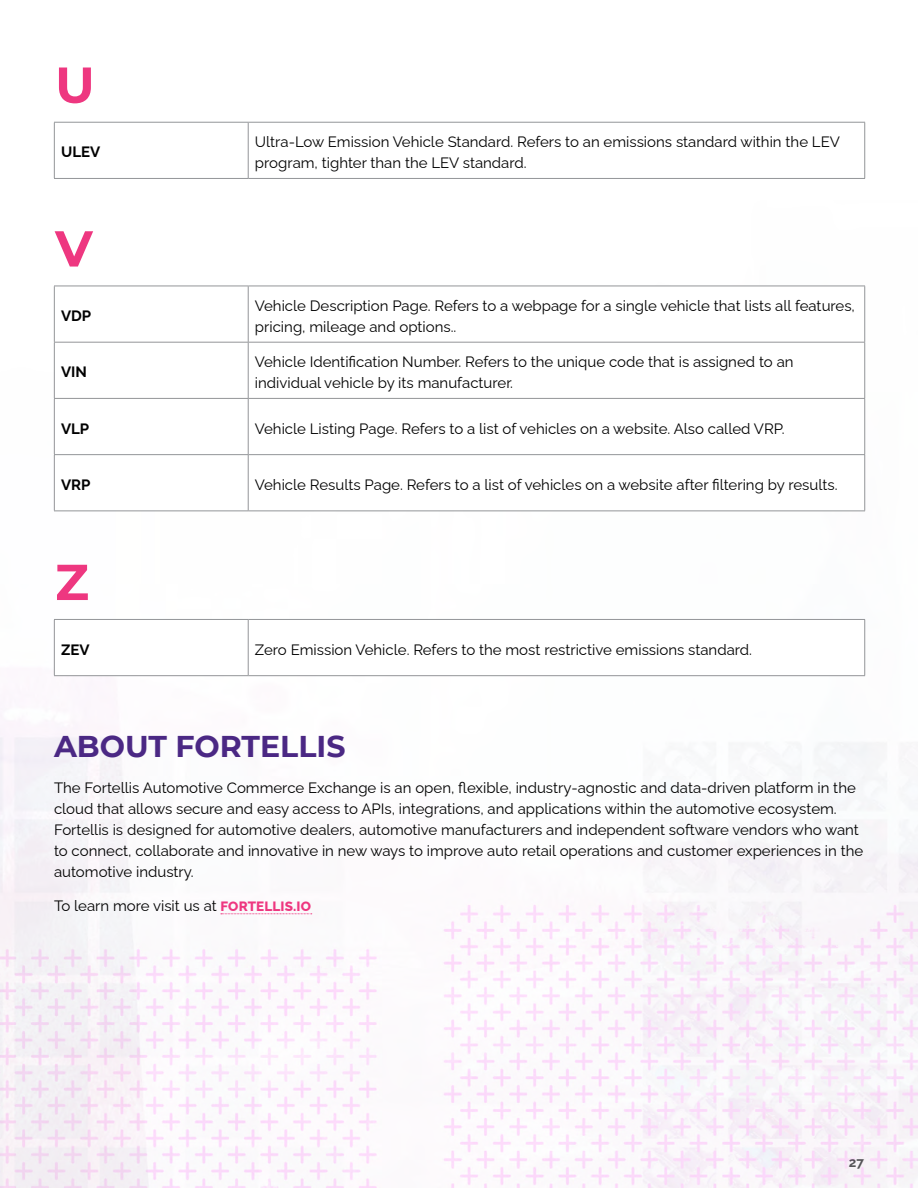
<style>
.page{position:relative;width:918px;height:1188px;background:#fff}
.page>*{position:absolute;margin:0;border:0;box-sizing:border-box;transform-origin:0 0}
.t1{font:700 50.4px "Montserrat";color:#ee3780}
.t2{font:700 30px "Montserrat";color:#4b2884}
.t3{font:15px/21px "Raleway";color:#000}
.t4{font:700 15px "Raleway";color:#000}
.t5{font:700 13.5px "Raleway";color:#58595b}
.s1{font-weight:800;font-size:13.5px;color:#ee3780}
</style>
<div class="page">
<img style="left:0;top:285px;width:918px;height:903px">
<hr style="left:54px;top:122px;width:194px;height:1px;background:#939598">
<hr style="left:54px;top:123px;width:1px;height:55px;background:#939598">
<hr style="left:248px;top:122px;width:617px;height:1px;background:#939598">
<hr style="left:248px;top:123px;width:1px;height:55px;background:#939598">
<hr style="left:864px;top:123px;width:1px;height:55px;background:#939598">
<hr style="left:54px;top:178px;width:194px;height:1px;background:#939598">
<hr style="left:248px;top:178px;width:617px;height:1px;background:#939598">
<svg style="left:55px;top:287px;width:809px;height:224px"></svg>
<hr style="left:54px;top:286px;width:194px;height:1px;background:#939598">
<hr style="left:54px;top:286px;width:1px;height:56px;background:#939598">
<hr style="left:248px;top:286px;width:617px;height:1px;background:#939598">
<hr style="left:248px;top:286px;width:1px;height:56px;background:#939598">
<hr style="left:864px;top:286px;width:1px;height:56px;background:#939598">
<hr style="left:54px;top:342px;width:194px;height:1px;background:#939598">
<hr style="left:54px;top:343px;width:1px;height:55px;background:#939598">
<hr style="left:248px;top:342px;width:617px;height:1px;background:#939598">
<hr style="left:248px;top:343px;width:1px;height:55px;background:#939598">
<hr style="left:864px;top:343px;width:1px;height:55px;background:#939598">
<hr style="left:54px;top:398px;width:194px;height:1px;background:#939598">
<hr style="left:54px;top:399px;width:1px;height:55px;background:#939598">
<hr style="left:248px;top:398px;width:617px;height:1px;background:#939598">
<hr style="left:248px;top:399px;width:1px;height:55px;background:#939598">
<hr style="left:864px;top:399px;width:1px;height:55px;background:#939598">
<hr style="left:54px;top:454px;width:194px;height:1px;background:#939598">
<hr style="left:54px;top:455px;width:1px;height:56px;background:#939598">
<hr style="left:248px;top:454px;width:617px;height:1px;background:#939598">
<hr style="left:248px;top:455px;width:1px;height:56px;background:#939598">
<hr style="left:864px;top:455px;width:1px;height:56px;background:#939598">
<hr style="left:54px;top:511px;width:194px;height:1px;background:#939598">
<hr style="left:248px;top:511px;width:617px;height:1px;background:#939598">
<svg style="left:55px;top:620px;width:809px;height:55px"></svg>
<hr style="left:54px;top:619px;width:194px;height:1px;background:#939598">
<hr style="left:54px;top:620px;width:1px;height:55px;background:#939598">
<hr style="left:248px;top:619px;width:617px;height:1px;background:#939598">
<hr style="left:248px;top:620px;width:1px;height:55px;background:#939598">
<hr style="left:864px;top:620px;width:1px;height:55px;background:#939598">
<hr style="left:54px;top:675px;width:194px;height:1px;background:#939598">
<hr style="left:248px;top:675px;width:617px;height:1px;background:#939598">
<svg style="left:221px;top:914px;width:91px;height:1px"></svg>
<h1 class="t1" style="left:55px;top:49px;width:41px">U</h1>
<p class="t4" style="left:61px;top:140px;width:41px">ULEV</p>
<p class="t3" style="left:255px;top:129px;width:587px">Ultra-Low Emission Vehicle Standard. Refers to an emissions standard within the LEV program, tighter than the LEV standard.</p>
<h1 class="t1" style="left:55px;top:212px;width:39px">V</h1>
<p class="t4" style="left:61px;top:304px;width:32px">VDP</p>
<p class="t3" style="left:255px;top:293px;width:602px">Vehicle Description Page. Refers to a webpage for a single vehicle that lists all features, pricing, mileage and options..</p>
<p class="t4" style="left:61px;top:360px;width:27px">VIN</p>
<p class="t3" style="left:255px;top:349px;width:540px">Vehicle Identification Number. Refers to the unique code that is assigned to an individual vehicle by its manufacturer.</p>
<p class="t4" style="left:61px;top:416px;width:30px">VLP</p>
<p class="t3" style="left:255px;top:416px;width:531px">Vehicle Listing Page. Refers to a list of vehicles on a website. Also called VRP.</p>
<p class="t4" style="left:61px;top:473px;width:31px">VRP</p>
<p class="t3" style="left:255px;top:472px;width:584px">Vehicle Results Page. Refers to a list of vehicles on a website after filtering by results.</p>
<h1 class="t1" style="left:55px;top:546px;width:35px">Z</h1>
<p class="t4" style="left:61px;top:637px;width:30px">ZEV</p>
<p class="t3" style="left:255px;top:637px;width:499px">Zero Emission Vehicle. Refers to the most restrictive emissions standard.</p>
<h2 class="t2" style="left:54px;top:725px;width:293px">ABOUT FORTELLIS</h2>
<p class="t3" style="left:54px;top:775px;width:811px">The Fortellis Automotive Commerce Exchange is an open, flexible, industry-agnostic and data-driven platform in the cloud that allows secure and easy access to APIs, integrations, and applications within the automotive ecosystem.<br>Fortellis is designed for automotive dealers, automotive manufacturers and independent software vendors who want to connect, collaborate and innovative in new ways to improve auto retail operations and customer experiences in the automotive industry.</p>
<p class="t3" style="left:54px;top:894px;width:259px">To learn more visit us at <span class="s1">FORTELLIS.IO</span></p>
<p class="t5" style="left:849px;top:1152px;width:17px">27</p>
</div>
